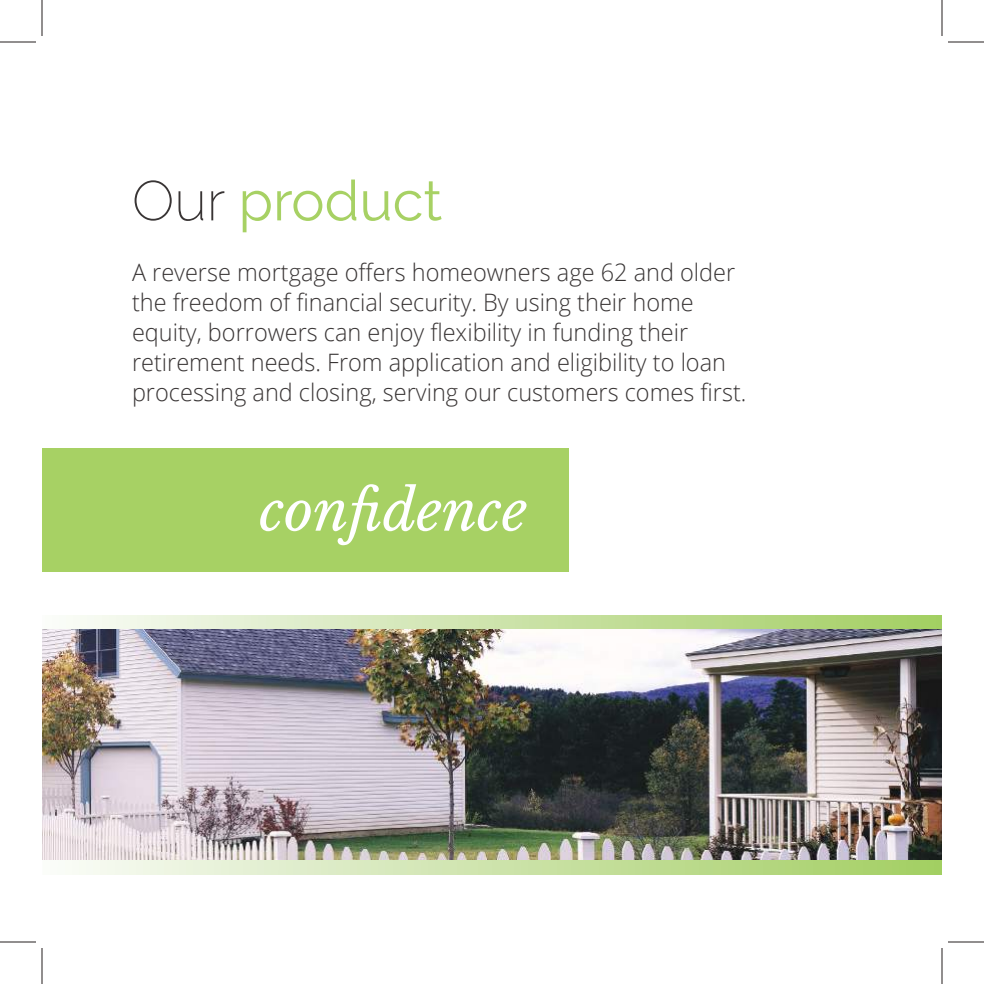
<style>
.page{position:relative;width:984px;height:984px;background:#fff}
.page>*{position:absolute;margin:0;border:0;box-sizing:border-box;transform-origin:0 0}
.t1{font:56px "Raleway";color:#a7d164}
.t2{font:italic 56px "Libre Baskerville";color:#fff}
.t3{font:300 24px/30px "Open Sans";color:#393535}
.s1{font-weight:200;color:#393535}
</style>
<div class="page">
<div style="left:42px;top:448px;width:527px;height:123px;background:#a7d164"></div>
<div style="left:42px;top:616px;width:900px;height:259px;background:linear-gradient(to right,#fafbf8,#a2ce61)"></div>
<img style="left:42px;top:629px;width:900px;height:231px">
<hr style="left:0;top:42px;width:36px;height:1px;background:#241f1f">
<hr style="left:948px;top:42px;width:36px;height:1px;background:#241f1f">
<hr style="left:0;top:942px;width:36px;height:1px;background:#241f1f">
<hr style="left:948px;top:942px;width:36px;height:1px;background:#241f1f">
<hr style="left:42px;top:0;width:1px;height:36px;background:#241f1f">
<hr style="left:42px;top:948px;width:1px;height:36px;background:#241f1f">
<hr style="left:942px;top:0;width:1px;height:36px;background:#241f1f">
<hr style="left:942px;top:948px;width:1px;height:36px;background:#241f1f">
<h1 class="t1" style="left:132px;top:168px;width:312px"><span class="s1">Our</span> product</h1>
<p class="t3" style="left:132px;top:257px;width:616px">A reverse mortgage offers homeowners age 62 and older the freedom of financial security. By using their home equity, borrowers can enjoy flexibility in funding their retirement needs. From application and eligibility to loan processing and closing, serving our customers comes first.</p>
<h1 class="t2" style="left:259px;top:476px;width:269px">confidence</h1>
</div>
